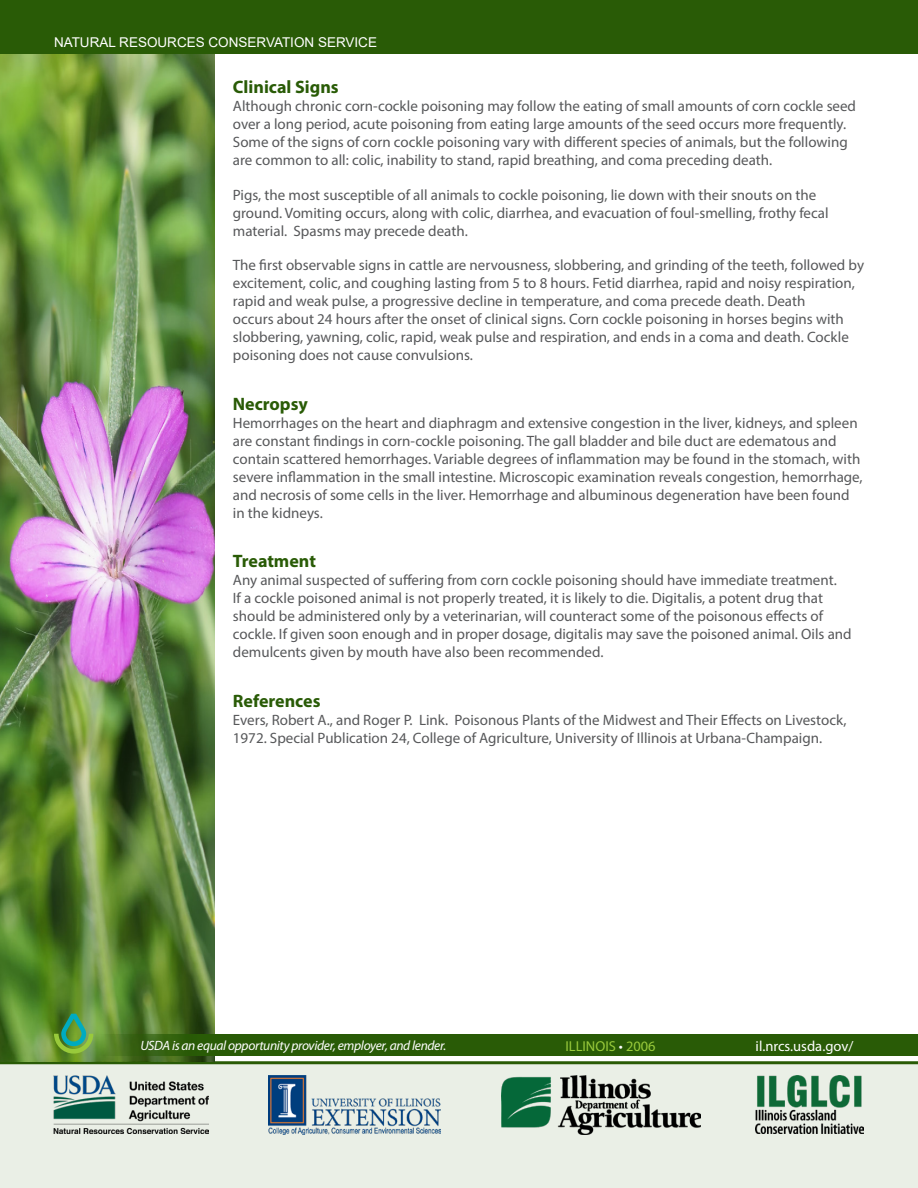
<style>
.page{position:relative;width:918px;height:1188px;background:#fff}
.page>*{position:absolute;margin:0;border:0;box-sizing:border-box;transform-origin:0 0}
.Body_Subhead{font:700 18px "Myriad Pro";color:#295b06}
.Body_Text{font:15px/18px "Myriad Pro";color:#57585a}
.t1{font:14.55px "Myriad Pro";color:#fff}
.t2{font:14.4px "Myriad Pro";color:#99ca3b}
.t3{font:italic 13.5px "Myriad Pro";letter-spacing:-.025em;color:#fff}
.t4{font:13.5px "Arial";color:#fff}
.s1{color:#fff}
</style>
<div class="page">
<div style="left:0;top:0;width:918px;height:54px;background:#295b06"></div>
<div style="left:0;top:1061px;width:918px;height:127px;background:#eaefe6"></div>
<img style="left:53px;top:1076px;width:156px;height:58px">
<img style="left:268px;top:1076px;width:172px;height:58px">
<img style="left:756px;top:1076px;width:108px;height:58px">
<img style="left:502px;top:1076px;width:199px;height:59px">
<img style="left:0;top:54px;width:215px;height:1007px">
<div style="left:0;top:1034px;width:918px;height:22px;background:#295b06"></div>
<svg style="left:54px;top:1014px;width:39px;height:40px;background:#569d53"></svg>
<p class="t4" style="left:54px;top:33px;width:325px">NATURAL RESOURCES CONSERVATION SERVICE</p>
<p class="Body_Subhead" style="left:233px;top:76px;width:107px">Clinical Signs</p>
<p class="Body_Text" style="left:233px;top:97px;width:625px">Although chronic corn-cockle poisoning may follow the eating of small amounts of corn cockle seed over a long period, acute poisoning from eating large amounts of the seed occurs more frequently.<br>Some of the signs of corn cockle poisoning vary with different species of animals, but the following are common to all: colic, inability to stand, rapid breathing, and coma preceding death.</p>
<p class="Body_Text" style="left:233px;top:186px;width:597px">Pigs, the most susceptible of all animals to cockle poisoning, lie down with their snouts on the ground. Vomiting occurs, along with colic, diarrhea, and evacuation of foul-smelling, frothy fecal material. Spasms may precede death.</p>
<p class="Body_Text" style="left:233px;top:256px;width:633px">The first observable signs in cattle are nervousness, slobbering, and grinding of the teeth, followed by excitement, colic, and coughing lasting from 5 to 8 hours. Fetid diarrhea, rapid and noisy respiration, rapid and weak pulse, a progressive decline in temperature, and coma precede death. Death<br>occurs about 24 hours after the onset of clinical signs. Corn cockle poisoning in horses begins with slobbering, yawning, colic, rapid, weak pulse and respiration, and ends in a coma and death. Cockle poisoning does not cause convulsions.</p>
<p class="Body_Subhead" style="left:233px;top:392px;width:77px">Necropsy</p>
<p class="Body_Text" style="left:233px;top:414px;width:631px">Hemorrhages on the heart and diaphragm and extensive congestion in the liver, kidneys, and spleen are constant findings in corn-cockle poisoning. The gall bladder and bile duct are edematous and contain scattered hemorrhages. Variable degrees of inflammation may be found in the stomach, with severe inflammation in the small intestine. Microscopic examination reveals congestion, hemorrhage, and necrosis of some cells in the liver. Hemorrhage and albuminous degeneration have been found in the kidneys.</p>
<p class="Body_Subhead" style="left:233px;top:550px;width:85px">Treatment</p>
<p class="Body_Text" style="left:233px;top:571px;width:620px">Any animal suspected of suffering from corn cockle poisoning should have immediate treatment.<br>If a cockle poisoned animal is not properly treated, it is likely to die. Digitalis, a potent drug that should be administered only by a veterinarian, will counteract some of the poisonous effects of cockle. If given soon enough and in proper dosage, digitalis may save the poisoned animal. Oils and demulcents given by mouth have also been recommended.</p>
<p class="Body_Subhead" style="left:233px;top:689px;width:89px">References</p>
<p class="Body_Text" style="left:233px;top:711px;width:615px">Evers, Robert A., and Roger P. Link. Poisonous Plants of the Midwest and Their Effects on Livestock,<br>1972. Special Publication 24, College of Agriculture, University of Illinois at Urbana-Champaign.</p>
<p class="t3" style="left:140px;top:1037px;width:308px">USDA is an equal opportunity provider, employer, and lender.</p>
<p class="t2" style="left:565px;top:1037px;width:92px">ILLINOIS <span class="s1">•</span> 2006</p>
<p class="t1" style="left:756px;top:1037px;width:99px">il.nrcs.usda.gov/</p>
</div>
